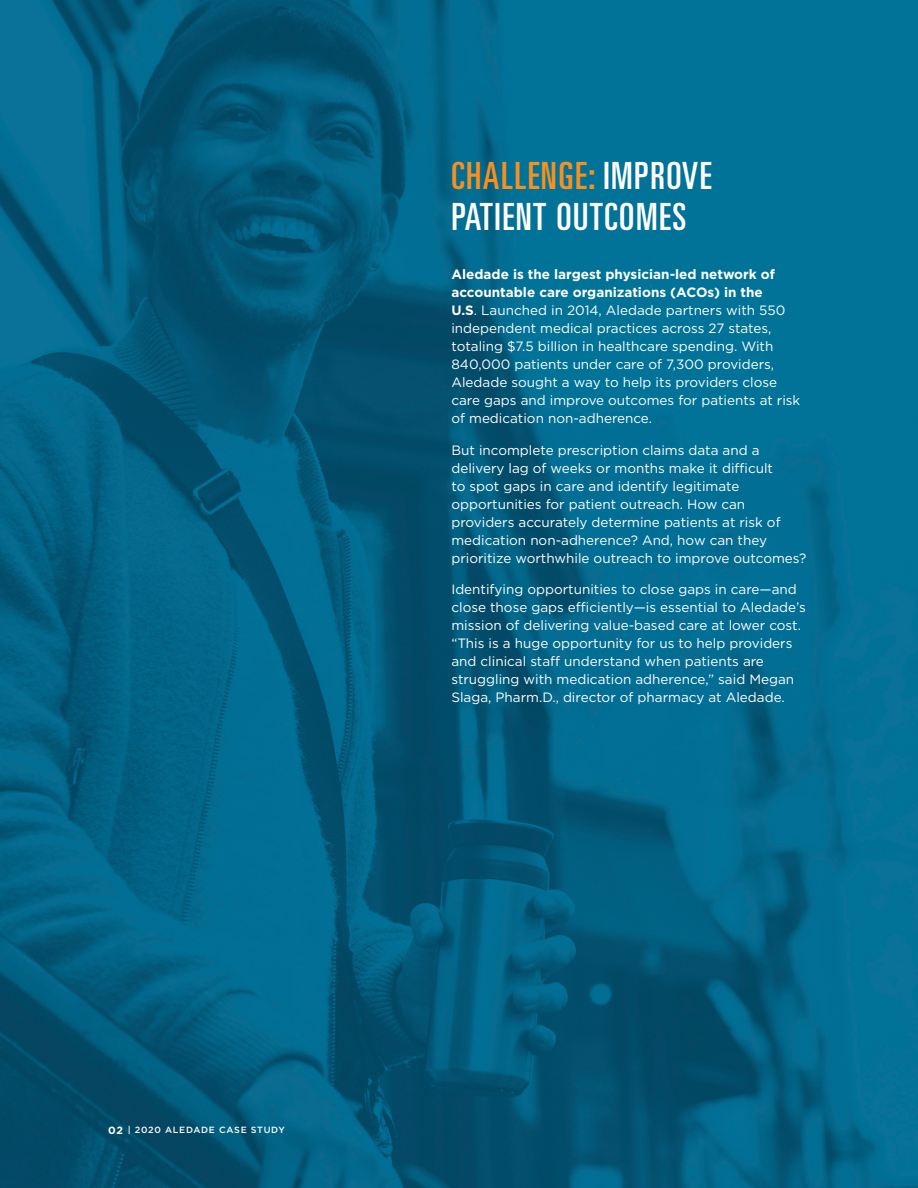
<style>
.page{position:relative;width:918px;height:1188px;background:#fff}
.page>*{position:absolute;margin:0;border:0;box-sizing:border-box;transform-origin:0 0}
.t1{font:ultra-condensed 37.5px/40.5px "Univers LT Std";letter-spacing:.04em;color:#fff}
.t2{font:13.5px/18px "Gotham";color:#fff}
.t3{font:500 9px "Gotham";letter-spacing:.08em;color:#fff}
.s1{color:#f79020}
.s2{font-weight:700}
.s3{font-weight:700;font-size:10.5px}
</style>
<div class="page">
<img style="left:0;top:0;width:918px;height:1188px">
<h1 class="t1" style="left:451px;top:155px;width:262px"><span class="s1">CHALLENGE:</span> IMPROVE<br>PATIENT OUTCOMES</h1>
<p class="t2" style="left:451px;top:265px;width:350px"><span class="s2">Aledade is the largest physician-led network of accountable care organizations (ACOs) in the<br>U.S</span>. Launched in 2014, Aledade partners with 550 independent medical practices across 27 states, totaling $7.5 billion in healthcare spending. With 840,000 patients under care of 7,300 providers, Aledade sought a way to help its providers close care gaps and improve outcomes for patients at risk of medication non-adherence.</p>
<p class="t2" style="left:451px;top:441px;width:357px">But incomplete prescription claims data and a delivery lag of weeks or months make it difficult<br>to spot gaps in care and identify legitimate opportunities for patient outreach. How can providers accurately determine patients at risk of medication non-adherence? And, how can they prioritize worthwhile outreach to improve outcomes?</p>
<p class="t2" style="left:451px;top:580px;width:356px">Identifying opportunities to close gaps in care—and close those gaps efficiently—is essential to Aledade’s mission of delivering value-based care at lower cost. “This is a huge opportunity for us to help providers and clinical staff understand when patients are struggling with medication adherence,” said Megan Slaga, Pharm.D., director of pharmacy at Aledade.</p>
<p class="t3" style="left:108px;top:1124px;width:178px"><span class="s3">02</span> | 2020 ALEDADE CASE STUDY</p>
</div>
